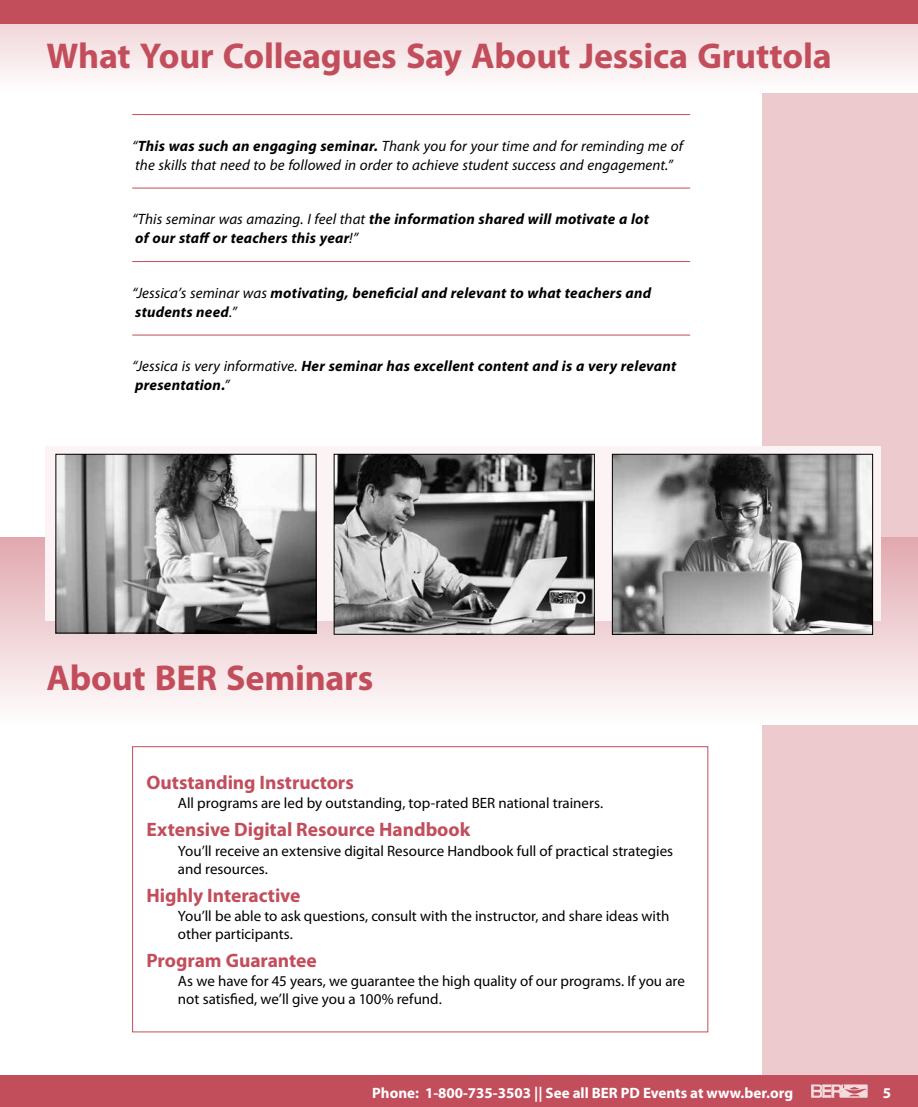
<style>
.page{position:relative;width:918px;height:1107px;background:#fff}
.page>*{position:absolute;margin:0;border:0;box-sizing:border-box;transform-origin:0 0}
.t1{font:700 36px "Myriad Pro";letter-spacing:-.005em;color:#c24e5c}
.t2{font:700 19.5px "Myriad Pro";letter-spacing:-.005em;color:#c24e5c}
.t3{font:15px/18px "Myriad Pro";color:#000}
.t4{font:italic 700 15px/18.8px "Myriad Pro";letter-spacing:.015em;color:#000}
.t5{font:italic 15px/18.8px "Myriad Pro";letter-spacing:.005em;color:#000}
.t6{font:700 15px "Myriad Pro";color:#fff}
.s1{font-weight:700}
.s2{font-weight:400}
</style>
<div class="page">
<div style="left:763px;top:0;width:155px;height:1107px;background:#edcace"></div>
<div style="left:0;top:1076px;width:918px;height:31px;background:#c24e5c"></div>
<svg style="left:811px;top:1084px;width:57px;height:14px"></svg>
<svg style="left:0;top:24px;width:918px;height:68px"></svg>
<div style="left:0;top:0;width:918px;height:24px;background:#c24e5c"></div>
<div style="left:0;top:537px;width:918px;height:188px;background:linear-gradient(to bottom,#e0a8af,#fdfcfc)"></div>
<svg style="left:45px;top:447px;width:835px;height:174px;fill:#fbf3f4"></svg>
<img style="left:58px;top:456px;width:256px;height:175px">
<div style="left:56px;top:454px;width:260px;height:179px;border:1px solid #000"></div>
<img style="left:336px;top:456px;width:257px;height:177px">
<div style="left:334px;top:454px;width:261px;height:181px;border:1px solid #000"></div>
<img style="left:614px;top:456px;width:257px;height:177px">
<div style="left:612px;top:454px;width:261px;height:181px;border:1px solid #000"></div>
<hr style="left:132px;top:114px;width:558px;height:1px;background:#c24e5c">
<hr style="left:132px;top:188px;width:558px;height:1px;background:#c24e5c">
<hr style="left:132px;top:261px;width:558px;height:1px;background:#c24e5c">
<hr style="left:132px;top:335px;width:558px;height:1px;background:#c24e5c">
<div style="left:132px;top:746px;width:576px;height:286px;border:1px solid #c24e5c"></div>
<h1 class="t1" style="left:46px;top:32px;width:787px">What Your Colleagues Say About Jessica Gruttola</h1>
<p class="t5" style="left:132px;top:136px;width:552px">“<span class="s1">This was such an engaging seminar.</span> Thank you for your time and for reminding me of the skills that need to be followed in order to achieve student success and engagement.”</p>
<p class="t4" style="left:132px;top:209px;width:518px"><span class="s2">“This seminar was amazing. I feel that</span> the information shared will motivate a lot of our staff or teachers this year<span class="s2">!”</span></p>
<p class="t4" style="left:132px;top:283px;width:521px"><span class="s2">“Jessica’s seminar was</span> motivating, beneficial and relevant to what teachers and students need<span class="s2">.”</span></p>
<p class="t4" style="left:132px;top:356px;width:546px"><span class="s2">“Jessica is very informative.</span> Her seminar has excellent content and is a very relevant presentation.<span class="s2">”</span></p>
<h1 class="t1" style="left:46px;top:654px;width:328px">About BER Seminars</h1>
<h2 class="t2" style="left:146px;top:769px;width:209px">Outstanding Instructors</h2>
<p class="t3" style="left:178px;top:794px;width:427px">All programs are led by outstanding, top-rated BER national trainers.</p>
<h2 class="t2" style="left:146px;top:817px;width:325px">Extensive Digital Resource Handbook</h2>
<p class="t3" style="left:178px;top:841px;width:497px">You’ll receive an extensive digital Resource Handbook full of practical strategies and resources.</p>
<h2 class="t2" style="left:146px;top:882px;width:156px">Highly Interactive</h2>
<p class="t3" style="left:178px;top:907px;width:493px">You’ll be able to ask questions, consult with the instructor, and share ideas with other participants.</p>
<h2 class="t2" style="left:146px;top:948px;width:172px">Program Guarantee</h2>
<p class="t3" style="left:178px;top:972px;width:508px">As we have for 45 years, we guarantee the high quality of our programs. If you are not satisfied, we’ll give you a 100% refund.</p>
<p class="t6" style="left:372px;top:1083px;width:422px">Phone: 1-800-735-3503 || See all BER PD Events at www.ber.org</p>
<p class="t6" style="left:883px;top:1083px;width:10px">5</p>
</div>
